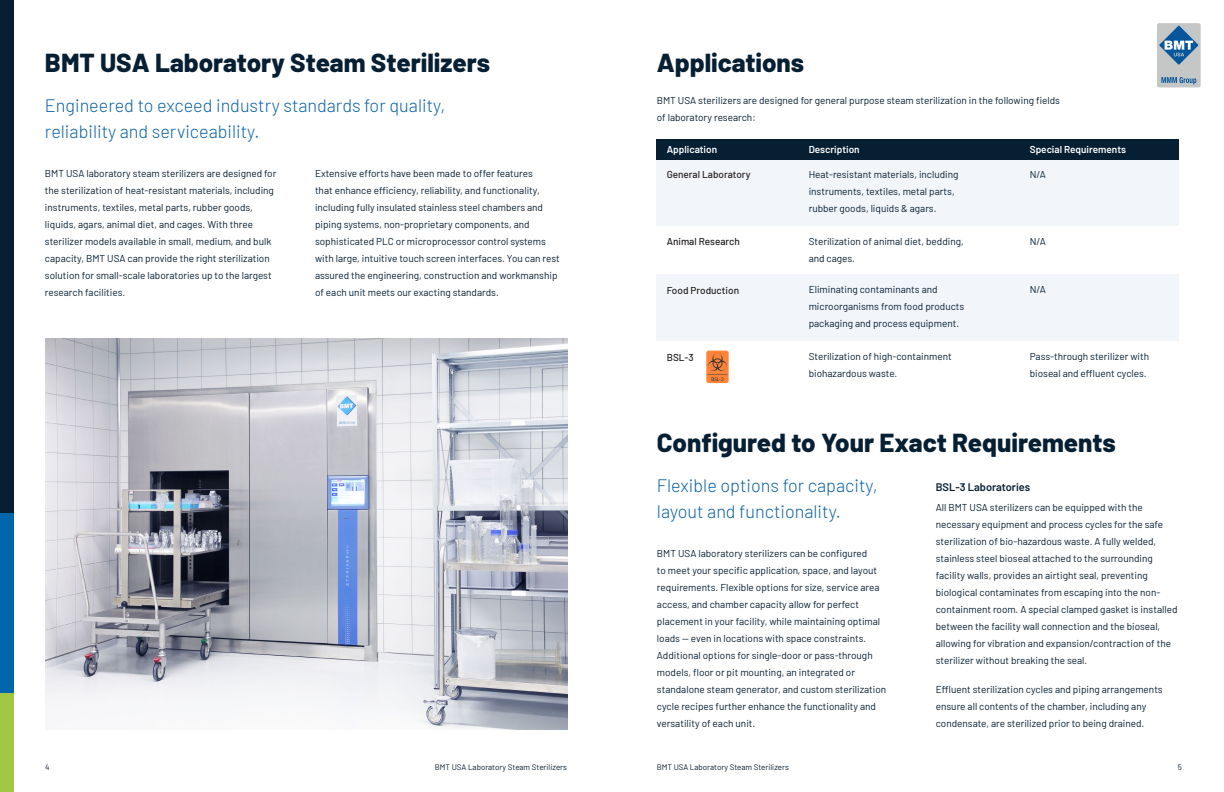
<style>
.page{position:relative;width:1224px;height:792px;background:#fff}
.page>*{position:absolute;margin:0;border:0;box-sizing:border-box;transform-origin:0 0}
.t1{font:800 26px "Barlow";color:#061f33}
.t2{font:300 18px/26px "Barlow";color:#0d63a5}
.t3{font:600 11px "Barlow";color:#061f33}
.t4{font:10px/17px "Barlow";color:#061f33}
.t5{font:500 10px "Barlow";color:#231f20}
.t6{font:600 10px "Barlow";color:#fff}
.t7{font:8px "Barlow";color:#061f33}
</style>
<div class="page">
<div style="left:1157px;top:23px;width:44px;height:64px;background:#c5c7c6;border-radius:2px"></div>
<svg style="left:1161px;top:77px;width:35px;height:7px"></svg>
<svg style="left:1159px;top:26px;width:39px;height:39px"></svg>
<div style="left:657px;top:160px;width:522px;height:66px;background:#f2f5f9"></div>
<div style="left:657px;top:274px;width:522px;height:66px;background:#f2f5f9"></div>
<img style="left:45px;top:339px;width:522px;height:390px">
<div style="left:657px;top:139px;width:522px;height:20px;background:#061f33"></div>
<img style="left:706px;top:351px;width:23px;height:32px">
<div style="left:0;top:0;width:14px;height:657px;background:#061f33"></div>
<div style="left:0;top:657px;width:14px;height:135px;background:#a1c842"></div>
<div style="left:0;top:513px;width:14px;height:180px;background:#0166ac"></div>
<p class="t1" style="left:45px;top:43px;width:447px">BMT USA Laboratory Steam Sterilizers</p>
<p class="t2" style="left:45px;top:91px;width:402px">Engineered to exceed industry standards for quality,</p>
<p class="t2" style="left:45px;top:117px;width:216px">reliability and serviceability.</p>
<p class="t4" style="left:45px;top:164px;width:233px">BMT USA laboratory steam sterilizers are designed for the sterilization of heat-resistant materials, including instruments, textiles, metal parts, rubber goods,</p>
<p class="t4" style="left:45px;top:215px;width:228px">liquids, agars, animal diet, and cages. With three sterilizer models available in small, medium, and bulk capacity, BMT USA can provide the right sterilization solution for small-scale laboratories up to the largest research facilities.</p>
<p class="t4" style="left:315px;top:164px;width:246px">Extensive efforts have been made to offer features<br>that enhance efficiency, reliability, and functionality, including fully insulated stainless steel chambers and piping systems, non-proprietary components, and sophisticated PLC or microprocessor control systems with large, intuitive touch screen interfaces. You can rest assured the engineering, construction and workmanship of each unit meets our exacting standards.</p>
<p class="t1" style="left:657px;top:43px;width:149px">Applications</p>
<p class="t4" style="left:657px;top:92px;width:405px">BMT USA sterilizers are designed for general purpose steam sterilization in the following fields</p>
<p class="t4" style="left:657px;top:109px;width:100px">of laboratory research:</p>
<p class="t6" style="left:667px;top:142px;width:52px">Application</p>
<p class="t6" style="left:809px;top:142px;width:52px">Description</p>
<p class="t6" style="left:1030px;top:142px;width:98px">Special Requirements</p>
<p class="t4" style="left:809px;top:166px;width:151px">Heat-resistant materials, including instruments, textiles, metal parts,</p>
<p class="t4" style="left:809px;top:200px;width:129px">rubber goods, liquids &amp; agars.</p>
<p class="t4" style="left:809px;top:232px;width:157px">Sterilization of animal diet, bedding,</p>
<p class="t4" style="left:809px;top:249px;width:48px">and cages.</p>
<p class="t4" style="left:809px;top:280px;width:157px">Eliminating contaminants and microorganisms from food products packaging and process equipment.</p>
<p class="t4" style="left:809px;top:347px;width:145px">Sterilization of high-containment biohazardous waste.</p>
<p class="t5" style="left:667px;top:168px;width:85px">General Laboratory</p>
<p class="t4" style="left:1030px;top:166px;width:17px">N/A</p>
<p class="t4" style="left:1030px;top:232px;width:17px">N/A</p>
<p class="t5" style="left:667px;top:235px;width:75px">Animal Research</p>
<p class="t4" style="left:1030px;top:280px;width:17px">N/A</p>
<p class="t5" style="left:667px;top:283px;width:74px">Food Production</p>
<p class="t4" style="left:1030px;top:347px;width:121px">Pass-through sterilizer with bioseal and effluent cycles.</p>
<p class="t5" style="left:667px;top:350px;width:29px">BSL-3</p>
<p class="t1" style="left:657px;top:423px;width:461px">Configured to Your Exact Requirements</p>
<p class="t3" style="left:936px;top:479px;width:96px">BSL-3 Laboratories</p>
<p class="t4" style="left:936px;top:498px;width:243px">All BMT USA sterilizers can be equipped with the necessary equipment and process cycles for the safe sterilization of bio-hazardous waste. A fully welded, stainless steel bioseal attached to the surrounding facility walls, provides an airtight seal, preventing biological contaminates from escaping into the non&shy;containment room. A special clamped gasket is installed between the facility wall connection and the bioseal, allowing for vibration and expansion/contraction of the sterilizer without breaking the seal.</p>
<p class="t4" style="left:936px;top:680px;width:228px">Effluent sterilization cycles and piping arrangements ensure all contents of the chamber, including any condensate, are sterilized prior to being drained.</p>
<p class="t2" style="left:657px;top:471px;width:222px">Flexible options for capacity, layout and functionality.</p>
<p class="t4" style="left:657px;top:544px;width:231px">BMT USA laboratory sterilizers can be configured<br>to meet your specific application, space, and layout requirements. Flexible options for size, service area access, and chamber capacity allow for perfect placement in your facility, while maintaining optimal loads — even in locations with space constraints.<br>Additional options for single-door or pass-through models, floor or pit mounting, an integrated or standalone steam generator, and custom sterilization cycle recipes further enhance the functionality and versatility of each unit.</p>
<p class="t7" style="left:45px;top:761px;width:6px">4</p>
<p class="t7" style="left:435px;top:761px;width:134px">BMT USA Laboratory Steam Sterilizers</p>
<p class="t7" style="left:657px;top:761px;width:134px">BMT USA Laboratory Steam Sterilizers</p>
<p class="t7" style="left:1178px;top:761px;width:6px">5</p>
</div>
